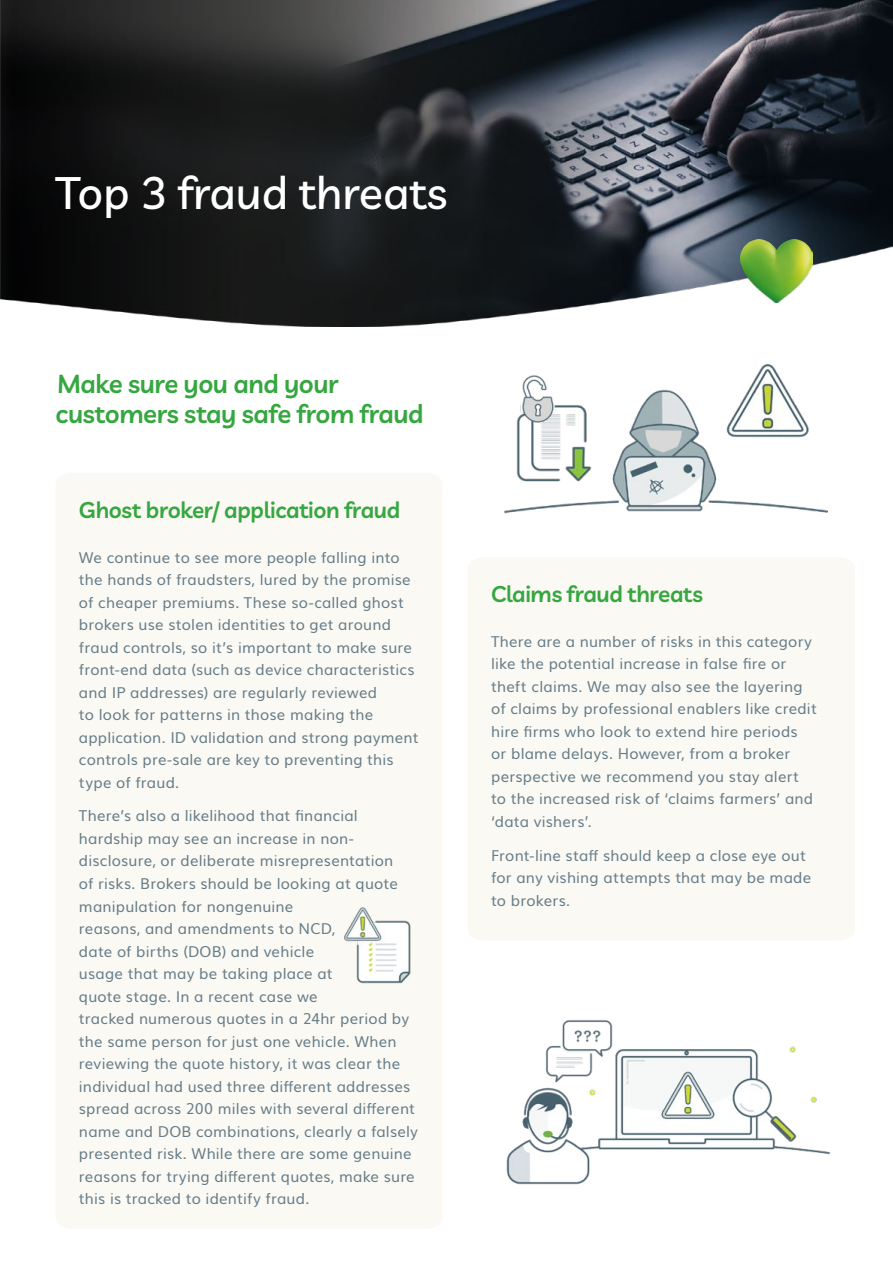
<style>
.page{position:relative;width:893px;height:1263px;background:#fff}
.page>*{position:absolute;margin:0;border:0;box-sizing:border-box;transform-origin:0 0}
.t1{font:500 45px "Livvic";color:#fff}
.t2{font:600 25.65px/30px "Livvic";letter-spacing:-.02em;color:#36a740}
.t3{font:600 22.5px "Livvic";letter-spacing:-.02em;color:#36a740}
.t4{font:15px/22.5px "Muli";letter-spacing:.015em;color:#667d89}
</style>
<div class="page">
<div style="left:468px;top:557px;width:386px;height:383px;background:#fbf9f3"></div>
<div style="left:56px;top:473px;width:386px;height:756px;background:#fbf9f3"></div>
<img style="left:0;top:0;width:893px;height:327px">
<img style="left:504px;top:363px;width:324px;height:151px">
<img style="left:341px;top:903px;width:75px;height:82px">
<img style="left:506px;top:1019px;width:325px;height:166px">
<img style="left:740px;top:239px;width:72px;height:64px">
<h1 class="t1" style="left:56px;top:159px;width:394px">Top 3 fraud threats</h1>
<h2 class="t2" style="left:56px;top:367px;width:370px">Make sure you and your customers stay safe from fraud</h2>
<h3 class="t3" style="left:79px;top:493px;width:323px">Ghost broker/ application fraud</h3>
<p class="t4" style="left:79px;top:545px;width:341px">We continue to see more people falling into the hands of fraudsters, lured by the promise of cheaper premiums. These so-called ghost brokers use stolen identities to get around fraud controls, so it’s important to make sure front-end data (such as device characteristics and IP addresses) are regularly reviewed<br>to look for patterns in those making the application. ID validation and strong payment controls pre-sale are key to preventing this type of fraud.</p>
<p class="t4" style="left:79px;top:804px;width:341px">There’s also a likelihood that financial hardship may see an increase in non&shy;disclosure, or deliberate misrepresentation<br>of risks. Brokers should be looking at quote manipulation for nongenuine<br>reasons, and amendments to NCD,<br>date of births (DOB) and vehicle<br>usage that may be taking place at<br>quote stage. In a recent case we<br>tracked numerous quotes in a 24hr period by the same person for just one vehicle. When reviewing the quote history, it was clear the individual had used three different addresses spread across 200 miles with several different name and DOB combinations, clearly a falsely presented risk. While there are some genuine reasons for trying different quotes, make sure this is tracked to identify fraud.</p>
<h3 class="t3" style="left:491px;top:577px;width:213px">Claims fraud threats</h3>
<p class="t4" style="left:491px;top:629px;width:327px">There are a number of risks in this category like the potential increase in false fire or theft claims. We may also see the layering of claims by professional enablers like credit hire firms who look to extend hire periods<br>or blame delays. However, from a broker perspective we recommend you stay alert to the increased risk of ‘claims farmers’ and ‘data vishers’.</p>
<p class="t4" style="left:491px;top:843px;width:322px">Front-line staff should keep a close eye out for any vishing attempts that may be made to brokers.</p>
</div>
